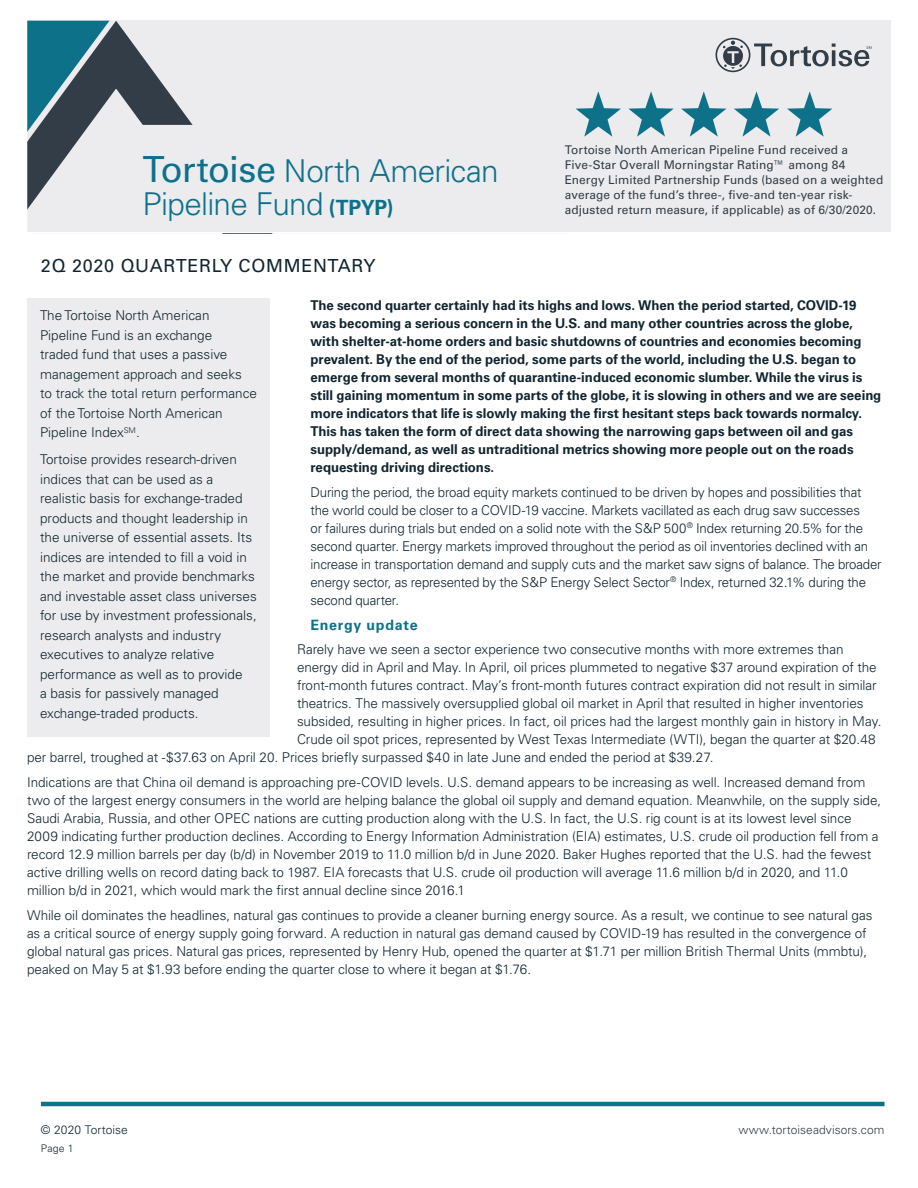
<style>
.page{position:relative;width:918px;height:1188px;background:#fff}
.page>*{position:absolute;margin:0;border:0;box-sizing:border-box;transform-origin:0 0}
.Fund_Tag{font:300 31.5px/33px "Univers LT Std";letter-spacing:-.02em;color:#0e718a}
.Heading_4{font:18px "Univers LT Std";letter-spacing:.04em;color:#112530}
.t1{font:700 14.25px "Univers LT Std";letter-spacing:.05em;color:#0e718a}
.t2{font:300 13.5px/19.5px "Univers LT Std";letter-spacing:-.005em;color:#112530}
.t3{font:700 13.5px/18px "Univers LT Std";letter-spacing:-.005em;color:#112530}
.Bodytext-column{font:12px/15px "Univers LT Std";letter-spacing:.005em;color:#323d47}
.t4{font:300 12px "Univers LT Std";letter-spacing:.005em;color:#323d47}
.t5{font:300 12px "Univers LT Std";letter-spacing:.005em;color:#112530}
.t6{font:300 10.5px "Univers LT Std";color:#112530}
.s1{font-weight:400;font-size:36px}
.s2{font-weight:700;font-size:21px}
</style>
<div class="page">
<hr style="left:41px;top:1102px;width:844px;height:4px;background:#0e718a">
<div style="left:27px;top:298px;width:243px;height:439px;background:#ececee"></div>
<div style="left:27px;top:21px;width:864px;height:212px;background:#ececee"></div>
<svg style="left:27px;top:20px;width:375px;height:105px"></svg>
<svg style="left:27px;top:21px;width:83px;height:104px;background:#356c7d"></svg>
<svg style="left:27px;top:125px;width:544px;height:108px"></svg>
<svg style="left:716px;top:38px;width:156px;height:34px"></svg>
<svg style="left:576px;top:91px;width:45px;height:46px"></svg>
<svg style="left:628px;top:91px;width:46px;height:46px"></svg>
<svg style="left:681px;top:91px;width:45px;height:46px"></svg>
<svg style="left:734px;top:91px;width:45px;height:46px"></svg>
<svg style="left:787px;top:91px;width:45px;height:46px"></svg>
<p class="Fund_Tag" style="left:142px;top:155px;width:358px"><span class="s1">Tortoise</span> North American<br>Pipeline Fund <span class="s2">(TPYP)</span></p>
<p class="Bodytext-column" style="left:565px;top:142px;width:320px">Tortoise North American Pipeline Fund received a Five-Star Overall Morningstar Rating™ among 84<br>Energy Limited Partnership Funds (based on a weighted average of the fund’s three-, five-and ten-year risk&shy;adjusted return measure, if applicable) as of 6/30/2020.</p>
<p class="Heading_4" style="left:41px;top:255px;width:336px">2Q 2020 QUARTERLY COMMENTARY</p>
<p class="t3" style="left:310px;top:296px;width:572px">The second quarter certainly had its highs and lows. When the period started, COVID-19 was becoming a serious concern in the U.S. and many other countries across the globe, with shelter-at-home orders and basic shutdowns of countries and economies becoming prevalent. By the end of the period, some parts of the world, including the U.S. began to emerge from several months of quarantine-induced economic slumber. While the virus is still gaining momentum in some parts of the globe, it is slowing in others and we are seeing more indicators that life is slowly making the first hesitant steps back towards normalcy.<br>This has taken the form of direct data showing the narrowing gaps between oil and gas supply/demand, as well as untraditional metrics showing more people out on the roads requesting driving directions.</p>
<p class="t2" style="left:310px;top:483px;width:573px;line-height:18px">During the period, the broad equity markets continued to be driven by hopes and possibilities that the world could be closer to a COVID-19 vaccine. Markets vacillated as each drug saw successes<br>or failures during trials but ended on a solid note with the S&amp;P 500<sup>®</sup> Index returning 20.5% for the second quarter. Energy markets improved throughout the period as oil inventories declined with an increase in transportation demand and supply cuts and the market saw signs of balance. The broader energy sector, as represented by the S&amp;P Energy Select Sector<sup>®</sup> Index, returned 32.1% during the second quarter.</p>
<p class="t1" style="left:310px;top:616px;width:109px">Energy update</p>
<p class="t2" style="left:297px;top:640px;width:548px">Rarely have we seen a sector experience two consecutive months with more extremes than</p>
<p class="t2" style="left:297px;top:658px;width:581px">energy did in April and May. In April, oil prices plummeted to negative $37 around expiration of the</p>
<p class="t2" style="left:297px;top:676px;width:581px">front-month futures contract. May’s front-month futures contract expiration did not result in similar</p>
<p class="t2" style="left:297px;top:694px;width:568px">theatrics. The massively oversupplied global oil market in April that resulted in higher inventories</p>
<p class="t2" style="left:297px;top:712px;width:586px">subsided, resulting in higher prices. In fact, oil prices had the largest monthly gain in history in May.</p>
<p class="t2" style="left:297px;top:730px;width:580px">Crude oil spot prices, represented by West Texas Intermediate (WTI), began the quarter at $20.48</p>
<p class="t2" style="left:27px;top:748px;width:688px">per barrel, troughed at -$37.63 on April 20. Prices briefly surpassed $40 in late June and ended the period at $39.27.</p>
<p class="t2" style="left:27px;top:773px;width:856px;line-height:18px">Indications are that China oil demand is approaching pre-COVID levels. U.S. demand appears to be increasing as well. Increased demand from two of the largest energy consumers in the world are helping balance the global oil supply and demand equation. Meanwhile, on the supply side, Saudi Arabia, Russia, and other OPEC nations are cutting production along with the U.S. In fact, the U.S. rig count is at its lowest level since 2009 indicating further production declines. According to Energy Information Administration (EIA) estimates, U.S. crude oil production fell from a record 12.9 million barrels per day (b/d) in November 2019 to 11.0 million b/d in June 2020. Baker Hughes reported that the U.S. had the fewest active drilling wells on record dating back to 1987. EIA forecasts that U.S. crude oil production will average 11.6 million b/d in 2020, and 11.0 million b/d in 2021, which would mark the first annual decline since 2016.1</p>
<p class="t2" style="left:27px;top:906px;width:847px;line-height:18px">While oil dominates the headlines, natural gas continues to provide a cleaner burning energy source. As a result, we continue to see natural gas as a critical source of energy supply going forward. A reduction in natural gas demand caused by COVID-19 has resulted in the convergence of global natural gas prices. Natural gas prices, represented by Henry Hub, opened the quarter at $1.71 per million British Thermal Units (mmbtu), peaked on May 5 at $1.93 before ending the quarter close to where it began at $1.76.</p>
<p class="t2" style="left:40px;top:306px;width:218px">The Tortoise North American<br>Pipeline Fund is an exchange<br>traded fund that uses a passive management approach and seeks to track the total return performance of the Tortoise North American<br>Pipeline Index<sup>SM</sup>.</p>
<p class="t2" style="left:40px;top:450px;width:218px">Tortoise provides research-driven indices that can be used as a realistic basis for exchange-traded products and thought leadership in the universe of essential assets. Its indices are intended to fill a void in the market and provide benchmarks and investable asset class universes for use by investment professionals, research analysts and industry executives to analyze relative performance as well as to provide<br>a basis for passively managed exchange-traded products.</p>
<p class="t5" style="left:41px;top:1123px;width:88px">© 2020 Tortoise</p>
<p class="t4" style="left:738px;top:1123px;width:148px">www.tortoiseadvisors.com</p>
<p class="t6" style="left:41px;top:1142px;width:34px">Page 1</p>
</div>
